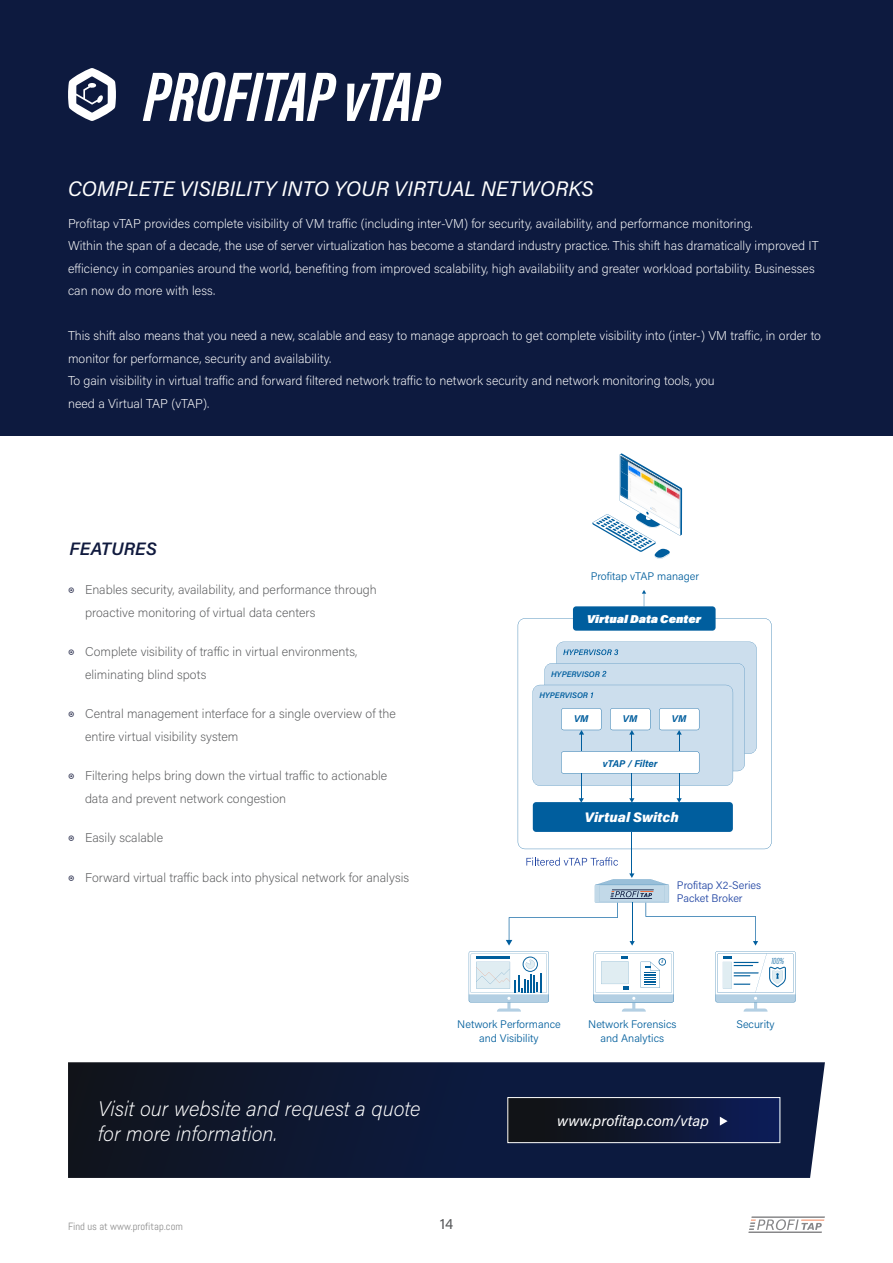
<style>
.page{position:relative;width:893px;height:1263px;background:#fff}
.page>*{position:absolute;margin:0;border:0;box-sizing:border-box;transform-origin:0 0}
.t1{font:italic 700 72px "Acumin Pro Extra Cond";color:#fff}
.t2{font:italic 200 21px/25.2px "Acumin Pro";color:#fff}
.t3{font:italic 21px "Acumin Pro";letter-spacing:.01em;color:#fff}
.t4{font:italic 600 18px "Acumin Pro";letter-spacing:.005em;color:#101a3e}
.t5{font:italic 15px "Acumin Pro";color:#fff}
.t6{font:15px "Acumin Variable Concept";color:#58595b}
.t7{font:italic 900 13.8px "Acumin Pro";color:#fff}
.t8{font:200 12.75px/22.5px "Acumin Pro";color:#fff}
.t9{font:200 12.75px/22.5px "Acumin Pro";color:#58595b}
.t10{font:italic 900 11.4px "Acumin Pro";color:#fff}
.t11{font:300 10.95px/13.2px "Acumin Pro";color:#005e9c;text-align:center}
.t12{font:300 10.95px/13.2px "Acumin Pro";color:#1f43a2}
.t13{font:10.5px "Abel";color:#8c8c8c}
.t14{font:italic 700 9.9px "Acumin Pro";color:#005e9e}
.t15{font:italic 300 9.45px "Acumin Pro Extra Cond";color:#005e9c}
.t16{font:italic 600 8.1px "Acumin Pro";color:#005e9e}
.t17{font:italic 900 4.8px "Acumin Pro Extra Cond";color:#005e9c}
.s1{font-family:"Acumin Pro Cond";font-weight:500;font-style:italic;font-size:15px;color:#343856}
</style>
<div class="page">
<hr style="left:751px;top:1216px;width:74px;height:2px;background:#121217">
<hr style="left:748px;top:1231px;width:74px;height:2px;background:#121217">
<svg style="left:749px;top:1219px;width:73px;height:11px"></svg>
<hr style="left:801px;top:1219px;width:23px;height:2px;background:#f05921">
<div style="left:0;top:0;width:893px;height:436px;background:#0d1a3f"></div>
<svg style="left:68px;top:68px;width:48px;height:53px"></svg>
<svg style="left:518px;top:618px;width:254px;height:231px"></svg>
<div style="left:573px;top:606px;width:143px;height:25px;background:#005e9e;border-radius:3px"></div>
<svg style="left:642px;top:590px;width:4px;height:16px"></svg>
<svg style="left:592px;top:453px;width:90px;height:106px"></svg>
<svg style="left:526px;top:857px;width:92px;height:9px"></svg>
<div style="left:533px;top:802px;width:200px;height:30px;background:#005e9e;border-radius:3px"></div>
<svg style="left:533px;top:642px;width:224px;height:161px"></svg>
<hr style="left:631px;top:832px;width:1px;height:42px;background:#005e9e">
<svg style="left:469px;top:951px;width:80px;height:60px"></svg>
<svg style="left:715px;top:951px;width:81px;height:60px"></svg>
<svg style="left:594px;top:951px;width:80px;height:60px"></svg>
<svg style="left:506px;top:873px;width:252px;height:72px"></svg>
<svg style="left:68px;top:1062px;width:757px;height:116px;background:#111b37"></svg>
<div style="left:508px;top:1097px;width:272px;height:46px;background:linear-gradient(to right,#12120c,#0c1c57)"></div>
<svg style="left:720px;top:1117px;width:8px;height:8px"></svg>
<h1 class="t1" style="left:143px;top:52px;width:297px">PROFITAP vTAP</h1>
<h2 class="t3" style="left:68px;top:174px;width:527px">COMPLETE VISIBILITY INTO YOUR VIRTUAL NETWORKS</h2>
<p class="t8" style="left:68px;top:211px;width:752px">Profitap vTAP provides complete visibility of VM traffic (including inter-VM) for security, availability, and performance monitoring.<br>Within the span of a decade, the use of server virtualization has become a standard industry practice. This shift has dramatically improved IT efficiency in companies around the world, benefiting from improved scalability, high availability and greater workload portability. Businesses can now do more with less.</p>
<p class="t8" style="left:68px;top:324px;width:754px">This shift also means that you need a new, scalable and easy to manage approach to get complete visibility into (inter-) VM traffic, in order to monitor for performance, security and availability.<br>To gain visibility in virtual traffic and forward filtered network traffic to network security and network monitoring tools, you<br>need a Virtual TAP (vTAP).</p>
<h3 class="t4" style="left:70px;top:536px;width:89px">FEATURES</h3>
<p class="t9" style="left:85px;top:578px;width:293px;text-indent:-17px"><span class="s1">◉</span> Enables security, availability, and performance through proactive monitoring of virtual data centers</p>
<p class="t9" style="left:85px;top:640px;width:274px;text-indent:-17px"><span class="s1">◉</span> Complete visibility of traffic in virtual environments, eliminating blind spots</p>
<p class="t9" style="left:85px;top:702px;width:312px;text-indent:-17px"><span class="s1">◉</span> Central management interface for a single overview of the entire virtual visibility system</p>
<p class="t9" style="left:85px;top:764px;width:304px;text-indent:-17px"><span class="s1">◉</span> Filtering helps bring down the virtual traffic to actionable data and prevent network congestion</p>
<p class="t9" style="left:68px;top:826px;width:97px"><span class="s1">◉</span> Easily scalable</p>
<p class="t9" style="left:68px;top:866px;width:343px"><span class="s1">◉</span> Forward virtual traffic back into physical network for analysis</p>
<h2 class="t2" style="left:98px;top:1095px;width:324px">Visit our website and request a quote for more information.</h2>
<p class="t11" style="left:591px;top:569px;width:110px">Profitap vTAP manager</p>
<p class="t10" style="left:587px;top:610px;width:116px">Virtual Data Center</p>
<p class="t16" style="left:551px;top:668px;width:50px">HYPERVISOR</p>
<p class="t16" style="left:539px;top:689px;width:50px">HYPERVISOR</p>
<p class="t14" style="left:574px;top:712px;width:16px">VM</p>
<p class="t14" style="left:623px;top:712px;width:16px">VM</p>
<p class="t14" style="left:672px;top:712px;width:16px">VM</p>
<p class="t14" style="left:603px;top:756px;width:56px">vTAP / Filter</p>
<p class="t7" style="left:585px;top:807px;width:95px">Virtual Switch</p>
<p class="t12" style="left:677px;top:878px;width:86px">Profitap X2-Series<br>Packet Broker</p>
<p class="t17" style="left:662px;top:959px;width:3px">i</p>
<p class="t15" style="left:771px;top:955px;width:14px">100%</p>
<p class="t11" style="left:457px;top:1017px;width:105px">Network Performance and Visibility</p>
<p class="t11" style="left:736px;top:1017px;width:40px">Security</p>
<p class="t11" style="left:588px;top:1017px;width:90px">Network Forensics and Analytics</p>
<p class="t5" style="left:557px;top:1111px;width:153px">www.profitap.com/vtap</p>
<p class="t13" style="left:68px;top:1219px;width:116px">Find us at www.profitap.com</p>
<p class="t6" style="left:440px;top:1213px;width:15px">14</p>
</div>
